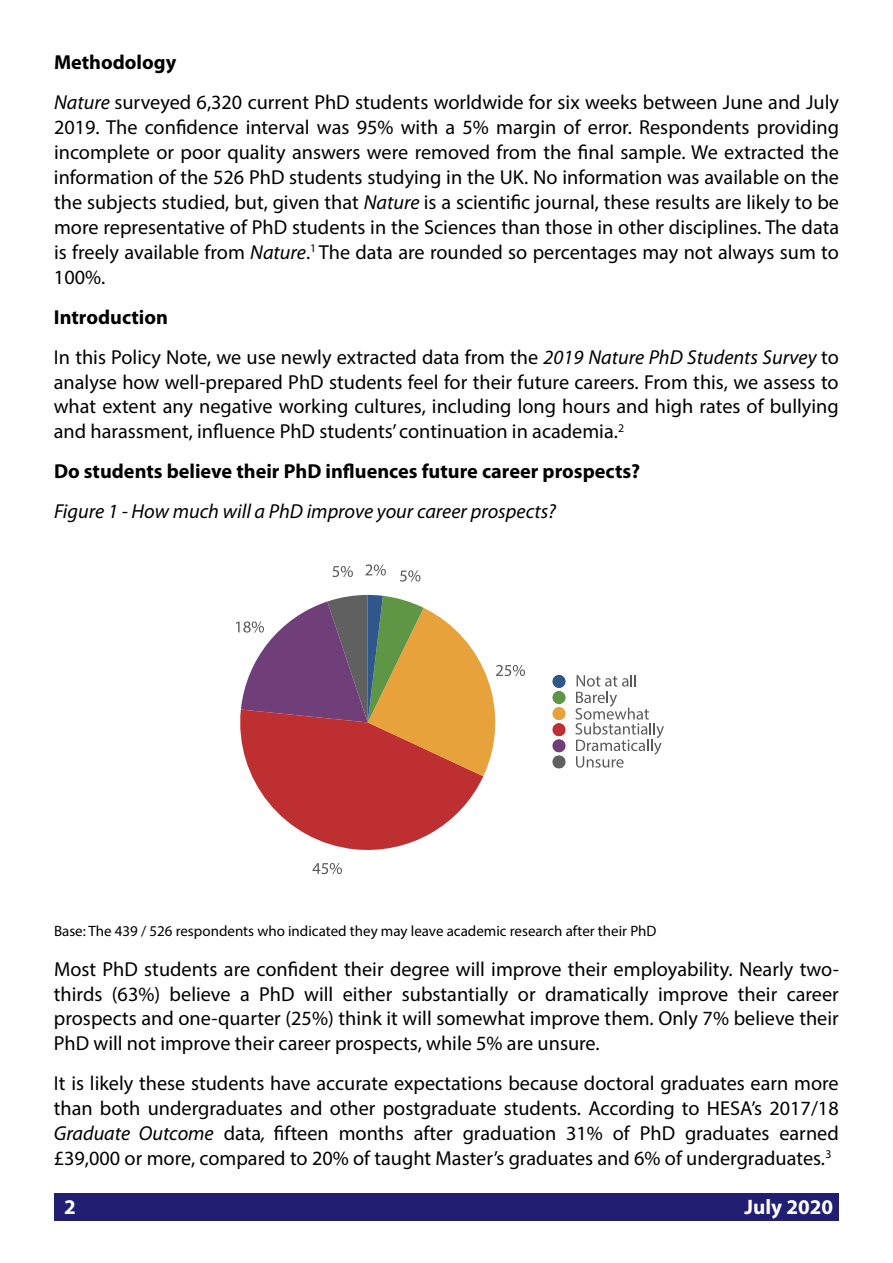
<style>
.page{position:relative;width:893px;height:1263px;background:#fff}
.page>*{position:absolute;margin:0;border:0;box-sizing:border-box;transform-origin:0 0}
.t1{font:700 21px "Myriad Pro";color:#fff}
.t2{font:20.25px/24.9px "Myriad Pro";color:#000;text-align:justify}
.t3{font:700 20.25px "Myriad Pro";color:#000}
.t4{font:italic 20.25px "Myriad Pro";color:#000}
.t5{font:15px "Myriad Pro";color:#000}
.s1{font-weight:700}
.s2{font-style:italic}
</style>
<div class="page">
<div style="left:54px;top:1193px;width:785px;height:27px;background:#221f72"></div>
<svg style="left:332px;top:566px;width:21px;height:11px"></svg>
<svg style="left:312px;top:863px;width:30px;height:11px"></svg>
<svg style="left:236px;top:595px;width:289px;height:255px"></svg>
<svg style="left:400px;top:570px;width:20px;height:12px"></svg>
<svg style="left:365px;top:564px;width:21px;height:12px"></svg>
<div style="left:552px;top:675px;width:14px;height:13px;background:#2f578c;border-radius:50%"></div>
<div style="left:552px;top:691px;width:14px;height:13px;background:#5f9646;border-radius:50%"></div>
<div style="left:552px;top:707px;width:14px;height:13px;background:#e8a23c;border-radius:50%"></div>
<div style="left:552px;top:723px;width:14px;height:13px;background:#be2f31;border-radius:50%"></div>
<div style="left:552px;top:739px;width:14px;height:13px;background:#703f7a;border-radius:50%"></div>
<div style="left:552px;top:755px;width:14px;height:14px;background:#606061;border-radius:50%"></div>
<svg style="left:575px;top:675px;width:89px;height:93px"></svg>
<p class="t2" style="left:54px;top:42px;width:786px;line-height:39.9px"><span class="s1">Methodology<br></span><span class="s2">Nature</span> surveyed 6,320 current PhD students worldwide for six weeks between June and July</p>
<p class="t2" style="left:54px;top:114px;width:787px">2019. The confidence interval was 95% with a 5% margin of error. Respondents providing incomplete or poor quality answers were removed from the final sample. We extracted the information of the 526 PhD students studying in the UK. No information was available on the the subjects studied, but, given that <span class="s2">Nature</span> is a scientific journal, these results are likely to be more representative of PhD students in the Sciences than those in other disciplines. The data is freely available from <span class="s2">Nature</span>.<sup>1</sup> The data are rounded so percentages may not always sum to 100%.</p>
<p class="t2" style="left:54px;top:297px;width:786px;line-height:39.9px"><span class="s1">Introduction<br></span>In this Policy Note, we use newly extracted data from the <span class="s2">2019 Nature PhD Students Survey</span> to</p>
<p class="t2" style="left:54px;top:369px;width:786px">analyse how well-prepared PhD students feel for their future careers. From this, we assess to what extent any negative working cultures, including long hours and high rates of bullying and harassment, influence PhD students’ continuation in academia.<sup>2</sup></p>
<p class="t3" style="left:54px;top:460px;width:588px">Do students believe their PhD influences future career prospects?</p>
<p class="t4" style="left:54px;top:499px;width:503px">Figure 1 - How much will a PhD improve your career prospects?</p>
<p class="t5" style="left:54px;top:921px;width:604px">Base: The 439 / 526 respondents who indicated they may leave academic research after their PhD</p>
<p class="t2" style="left:54px;top:956px;width:787px">Most PhD students are confident their degree will improve their employability. Nearly two&shy;thirds (63%) believe a PhD will either substantially or dramatically improve their career prospects and one-quarter (25%) think it will somewhat improve them. Only 7% believe their PhD will not improve their career prospects, while 5% are unsure.</p>
<p class="t2" style="left:54px;top:1071px;width:786px">It is likely these students have accurate expectations because doctoral graduates earn more than both undergraduates and other postgraduate students. According to HESA’s 2017/18<br><span class="s2">Graduate Outcome</span> data<span class="s2">,</span> fifteen months after graduation 31% of PhD graduates earned £39,000 or more, compared to 20% of taught Master’s graduates and 6% of undergraduates.<sup>3</sup></p>
<p class="t1" style="left:64px;top:1195px;width:13px">2</p>
<p class="t1" style="left:745px;top:1195px;width:90px">July 2020</p>
</div>
